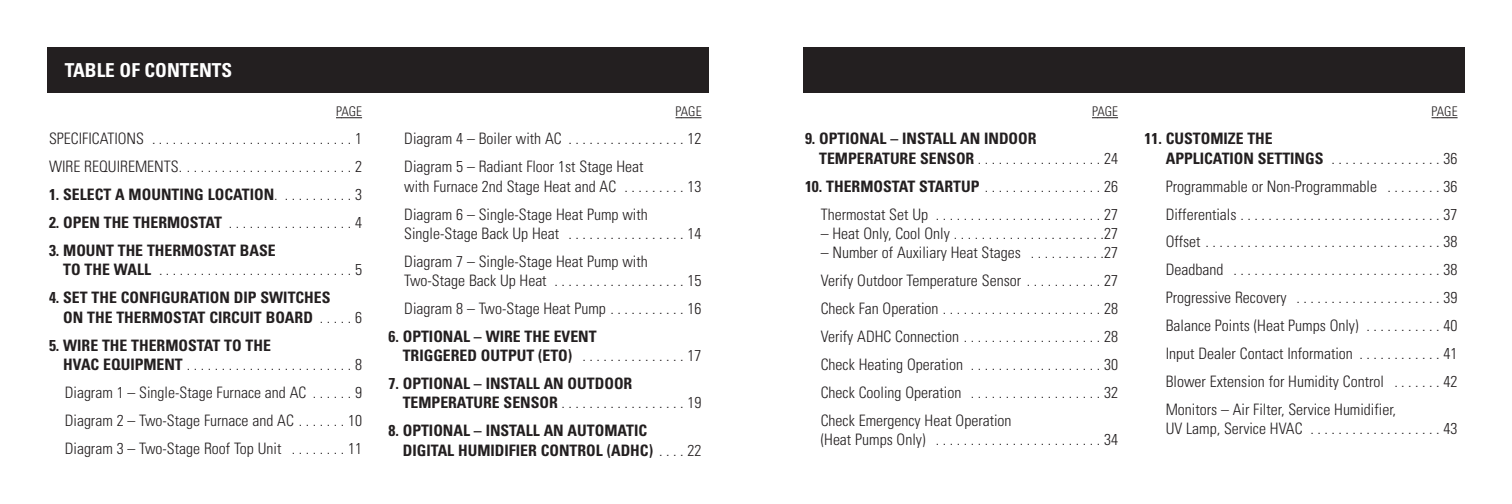
<style>
.page{position:relative;width:1512px;height:504px;background:#fff}
.page>*{position:absolute;margin:0;border:0;box-sizing:border-box;transform-origin:0 0}
.t1{font:700 condensed 19.25px "Univers";color:#fff}
.t2{font:300 condensed 15.75px/28px "Univers";color:#231f20}
.t3{font:700 condensed 15.75px/19.2px "Univers";color:#231f20}
.t4{font:300 condensed 13.3px "Univers";color:#231f20}
.s1{font-weight:300}
.s2{font-weight:700}
</style>
<div class="page">
<div style="left:47px;top:47px;width:662px;height:46px;background:#231f20"></div>
<div style="left:803px;top:47px;width:662px;height:46px;background:#231f20"></div>
<svg style="left:336px;top:117px;width:26px;height:1px"></svg>
<svg style="left:676px;top:117px;width:26px;height:1px"></svg>
<svg style="left:1092px;top:117px;width:26px;height:1px"></svg>
<svg style="left:1432px;top:117px;width:26px;height:1px"></svg>
<p class="t1" style="left:65px;top:63px;width:169px">TABLE OF CONTENTS</p>
<p class="t4" style="left:336px;top:107px;width:28px">PAGE</p>
<p class="t2" style="left:49px;top:126px;width:315px">SPECIFICATIONS . . . . . . . . . . . . . . . . . . . . . . . . . . . . . 1<br>WIRE REQUIREMENTS. . . . . . . . . . . . . . . . . . . . . . . . . 2</p>
<p class="t3" style="left:49px;top:187px;width:315px">1. SELECT A MOUNTING LOCATION<span class="s1">. . . . . . . . . . . 3</span></p>
<p class="t3" style="left:49px;top:215px;width:315px">2. OPEN THE THERMOSTAT <span class="s1">. . . . . . . . . . . . . . . . . . 4</span></p>
<p class="t3" style="left:63px;top:243px;width:300px;text-indent:-14px">3. MOUNT THE THERMOSTAT BASE<br>TO THE WALL <span class="s1">. . . . . . . . . . . . . . . . . . . . . . . . . . . . 5</span></p>
<p class="t3" style="left:63px;top:290px;width:300px;text-indent:-14px">4. SET THE CONFIGURATION DIP SWITCHES<br>ON THE THERMOSTAT CIRCUIT BOARD <span class="s1">. . . . . 6</span></p>
<p class="t3" style="left:63px;top:337px;width:300px;text-indent:-14px">5. WIRE THE THERMOSTAT TO THE<br>HVAC EQUIPMENT <span class="s1">. . . . . . . . . . . . . . . . . . . . . . . . 8</span></p>
<p class="t2" style="left:65px;top:380px;width:299px;text-align:justify">Diagram 1 – Single-Stage Furnace and AC . . . . . . 9<br>Diagram 2 – Two-Stage Furnace and AC . . . . . . . 10<br>Diagram 3 – Two-Stage Roof Top Unit . . . . . . . . 11</p>
<p class="t4" style="left:676px;top:107px;width:28px">PAGE</p>
<p class="t2" style="left:404px;top:126px;width:299px">Diagram 4 – Boiler with AC . . . . . . . . . . . . . . . . . 12<br>Diagram 5 – Radiant Floor 1st Stage Heat</p>
<p class="t2" style="left:404px;top:174px;width:299px">with Furnace 2nd Stage Heat and AC . . . . . . . . . 13<br>Diagram 6 – Single-Stage Heat Pump with</p>
<p class="t2" style="left:404px;top:221px;width:299px">Single-Stage Back Up Heat . . . . . . . . . . . . . . . . . 14<br>Diagram 7 – Single-Stage Heat Pump with</p>
<p class="t2" style="left:404px;top:268px;width:299px">Two-Stage Back Up Heat . . . . . . . . . . . . . . . . . . . 15<br>Diagram 8 – Two-Stage Heat Pump . . . . . . . . . . . 16</p>
<p class="t3" style="left:403px;top:328px;width:300px;text-indent:-14px">6. OPTIONAL – WIRE THE EVENT<br>TRIGGERED OUTPUT (ETO) <span class="s1">. . . . . . . . . . . . . . . 17</span></p>
<p class="t3" style="left:403px;top:375px;width:300px;text-indent:-14px">7. OPTIONAL – INSTALL AN OUTDOOR<br>TEMPERATURE SENSOR <span class="s1">. . . . . . . . . . . . . . . . . . 19</span></p>
<p class="t3" style="left:403px;top:423px;width:300px;text-indent:-14px">8. OPTIONAL – INSTALL AN AUTOMATIC<br>DIGITAL HUMIDIFIER CONTROL (ADHC) <span class="s1">. . . . 22</span></p>
<p class="t4" style="left:1092px;top:107px;width:28px">PAGE</p>
<p class="t3" style="left:819px;top:131px;width:300px;text-indent:-14px">9. OPTIONAL – INSTALL AN INDOOR<br>TEMPERATURE SENSOR <span class="s1">. . . . . . . . . . . . . . . . . . 24</span></p>
<p class="t2" style="left:805px;top:174px;width:315px;text-align:right"><span class="s2">10. THERMOSTAT STARTUP</span> . . . . . . . . . . . . . . . . . 26<br>Thermostat Set Up . . . . . . . . . . . . . . . . . . . . . . . . 27</p>
<p class="t2" style="left:821px;top:221px;width:299px">– Heat Only, Cool Only . . . . . . . . . . . . . . . . . . . . . .27</p>
<p class="t2" style="left:821px;top:240px;width:299px;text-align:justify">– Number of Auxiliary Heat Stages . . . . . . . . . . .27<br>Verify Outdoor Temperature Sensor . . . . . . . . . . . 27<br>Check Fan Operation . . . . . . . . . . . . . . . . . . . . . . . 28<br>Verify ADHC Connection . . . . . . . . . . . . . . . . . . . . 28<br>Check Heating Operation . . . . . . . . . . . . . . . . . . . 30<br>Check Cooling Operation . . . . . . . . . . . . . . . . . . . 32<br>Check Emergency Heat Operation</p>
<p class="t2" style="left:821px;top:427px;width:299px">(Heat Pumps Only) . . . . . . . . . . . . . . . . . . . . . . . . 34</p>
<p class="t4" style="left:1432px;top:107px;width:28px">PAGE</p>
<p class="t3" style="left:1166px;top:131px;width:293px;text-indent:-21px">11. CUSTOMIZE THE<br>APPLICATION SETTINGS <span class="s1">. . . . . . . . . . . . . . . . 36</span></p>
<p class="t2" style="left:1166px;top:174px;width:293px;text-align:justify">Programmable or Non-Programmable . . . . . . . . 36<br>Differentials . . . . . . . . . . . . . . . . . . . . . . . . . . . . . 37<br>Offset . . . . . . . . . . . . . . . . . . . . . . . . . . . . . . . . . . 38<br>Deadband . . . . . . . . . . . . . . . . . . . . . . . . . . . . . . 38<br>Progressive Recovery . . . . . . . . . . . . . . . . . . . . . 39<br>Balance Points (Heat Pumps Only) . . . . . . . . . . . 40<br>Input Dealer Contact Information . . . . . . . . . . . . 41<br>Blower Extension for Humidity Control . . . . . . . 42<br>Monitors – Air Filter, Service Humidifier,</p>
<p class="t2" style="left:1166px;top:416px;width:293px">UV Lamp, Service HVAC . . . . . . . . . . . . . . . . . . . 43</p>
</div>
